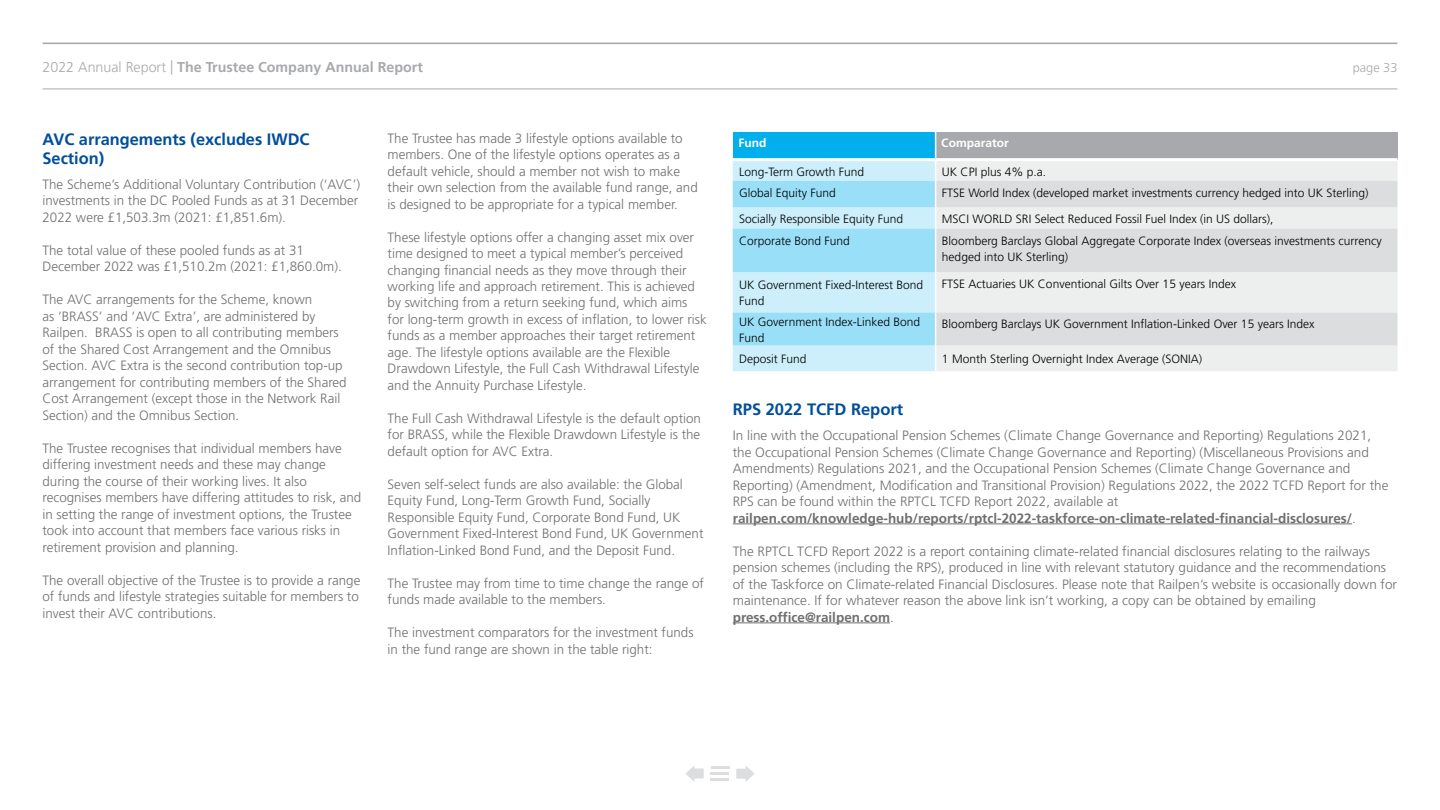
<style>
.page{position:relative;width:1440px;height:810px;background:#fff}
.page>*{position:absolute;margin:0;border:0;box-sizing:border-box;transform-origin:0 0}
.t1{font:16.5px/18.8px "Frutiger LT 65 Bd";color:#004e9c}
.t2{font:14.25px "Frutiger LT 65 Bd";color:#a7a9ac}
.t3{font:13.5px/16.5px "Frutiger LT 45 Lt";color:#706f6f}
.t4{font:13.5px "Frutiger LT 65 Bd";color:#706f6f}
.t5{font:12.75px "Frutiger LT 45 Lt";color:#a7a9ac}
.t6{font:12px/16.5px "Frutiger LT 45 Lt";color:#000}
.t7{font:12px "Frutiger LT 65 Bd";color:#fff}
.s1{font-family:"Frutiger LT 45 Lt"}
</style>
<div class="page">
<hr style="left:43px;top:89px;width:1354px;height:1px;background:#a7a9ac">
<hr style="left:43px;top:43px;width:1354px;height:1px;background:#a7a9ac">
<svg style="left:736px;top:766px;width:19px;height:15px"></svg>
<svg style="left:685px;top:766px;width:19px;height:15px"></svg>
<svg style="left:711px;top:767px;width:18px;height:8px"></svg>
<hr style="left:711px;top:778px;width:18px;height:3px;background:#dcddde">
<div style="left:936px;top:132px;width:461px;height:28px;background:#a7a9ac"></div>
<div style="left:936px;top:161px;width:461px;height:210px;background:#edeeee"></div>
<svg style="left:936px;top:181px;width:461px;height:164px;background:#e2e3e4"></svg>
<svg style="left:733px;top:132px;width:203px;height:239px;background:#a0e1f7"></svg>
<hr style="left:733px;top:158px;width:203px;height:3px;background:#fff">
<hr style="left:936px;top:158px;width:461px;height:3px;background:#fff">
<hr style="left:733px;top:524px;width:619px;height:1px;background:#706f6f">
<hr style="left:733px;top:623px;width:157px;height:1px;background:#706f6f">
<p class="t2" style="left:43px;top:59px;width:382px"><span class="s1">2022 Annual Report |</span> The Trustee Company Annual Report</p>
<p class="t5" style="left:1353px;top:61px;width:46px">page 33</p>
<p class="t1" style="left:43px;top:130px;width:268px">AVC arrangements (excludes IWDC<br>Section)</p>
<p class="t3" style="left:43px;top:176px;width:319px">The Scheme’s Additional Voluntary Contribution (‘AVC’) investments in the DC Pooled Funds as at 31 December<br>2022 were £1,503.3m (2021: £1,851.6m).</p>
<p class="t3" style="left:43px;top:242px;width:301px">The total value of these pooled funds as at 31<br>December 2022 was £1,510.2m (2021: £1,860.0m).</p>
<p class="t3" style="left:43px;top:292px;width:306px">The AVC arrangements for the Scheme, known<br>as ‘BRASS’ and ‘AVC Extra’, are administered by Railpen. BRASS is open to all contributing members of the Shared Cost Arrangement and the Omnibus Section. AVC Extra is the second contribution top-up arrangement for contributing members of the Shared Cost Arrangement (except those in the Network Rail Section) and the Omnibus Section.</p>
<p class="t3" style="left:43px;top:440px;width:320px">The Trustee recognises that individual members have differing investment needs and these may change during the course of their working lives. It also recognises members have differing attitudes to risk, and in setting the range of investment options, the Trustee took into account that members face various risks in retirement provision and planning.</p>
<p class="t3" style="left:43px;top:572px;width:319px;text-align:justify">The overall objective of the Trustee is to provide a range of funds and lifestyle strategies suitable for members to invest their AVC contributions.</p>
<p class="t3" style="left:388px;top:130px;width:312px">The Trustee has made 3 lifestyle options available to members. One of the lifestyle options operates as a default vehicle, should a member not wish to make their own selection from the available fund range, and is designed to be appropriate for a typical member.</p>
<p class="t3" style="left:388px;top:229px;width:321px">These lifestyle options offer a changing asset mix over time designed to meet a typical member’s perceived changing financial needs as they move through their working life and approach retirement. This is achieved by switching from a return seeking fund, which aims for long-term growth in excess of inflation, to lower risk funds as a member approaches their target retirement age. The lifestyle options available are the Flexible Drawdown Lifestyle, the Full Cash Withdrawal Lifestyle and the Annuity Purchase Lifestyle.</p>
<p class="t3" style="left:388px;top:410px;width:315px;text-align:justify">The Full Cash Withdrawal Lifestyle is the default option for BRASS, while the Flexible Drawdown Lifestyle is the default option for AVC Extra.</p>
<p class="t3" style="left:388px;top:476px;width:317px">Seven self-select funds are also available: the Global Equity Fund, Long-Term Growth Fund, Socially Responsible Equity Fund, Corporate Bond Fund, UK Government Fixed-Interest Bond Fund, UK Government Inflation-Linked Bond Fund, and the Deposit Fund.</p>
<p class="t3" style="left:388px;top:575px;width:318px">The Trustee may from time to time change the range of funds made available to the members.</p>
<p class="t3" style="left:388px;top:625px;width:307px">The investment comparators for the investment funds in the fund range are shown in the table right:</p>
<p class="t7" style="left:738px;top:136px;width:30px">Fund</p>
<p class="t7" style="left:941px;top:136px;width:69px">Comparator</p>
<p class="t6" style="left:739px;top:164px;width:127px">Long-Term Growth Fund</p>
<p class="t6" style="left:942px;top:164px;width:106px">UK CPI plus 4% p.a.</p>
<p class="t6" style="left:739px;top:185px;width:98px">Global Equity Fund</p>
<p class="t6" style="left:942px;top:185px;width:428px">FTSE World Index (developed market investments currency hedged into UK Sterling)</p>
<p class="t6" style="left:739px;top:211px;width:166px">Socially Responsible Equity Fund</p>
<p class="t6" style="left:942px;top:211px;width:333px">MSCI WORLD SRI Select Reduced Fossil Fuel Index (in US dollars),</p>
<p class="t6" style="left:739px;top:232px;width:112px">Corporate Bond Fund</p>
<p class="t6" style="left:942px;top:232px;width:441px">Bloomberg Barclays Global Aggregate Corporate Index (overseas investments currency hedged into UK Sterling)</p>
<p class="t6" style="left:739px;top:277px;width:186px">UK Government Fixed-Interest Bond<br>Fund</p>
<p class="t6" style="left:942px;top:276px;width:296px">FTSE Actuaries UK Conventional Gilts Over 15 years Index</p>
<p class="t6" style="left:739px;top:313px;width:182px">UK Government Index-Linked Bond<br>Fund</p>
<p class="t6" style="left:942px;top:316px;width:374px">Bloomberg Barclays UK Government Inflation-Linked Over 15 years Index</p>
<p class="t6" style="left:739px;top:351px;width:69px">Deposit Fund</p>
<p class="t6" style="left:942px;top:351px;width:262px">1 Month Sterling Overnight Index Average (SONIA)</p>
<p class="t1" style="left:733px;top:400px;width:172px">RPS 2022 TCFD Report</p>
<p class="t3" style="left:733px;top:428px;width:657px">In line with the Occupational Pension Schemes (Climate Change Governance and Reporting) Regulations 2021, the Occupational Pension Schemes (Climate Change Governance and Reporting) (Miscellaneous Provisions and Amendments) Regulations 2021, and the Occupational Pension Schemes (Climate Change Governance and Reporting) (Amendment, Modification and Transitional Provision) Regulations 2022, the 2022 TCFD Report for the RPS can be found within the RPTCL TCFD Report 2022, available at</p>
<p class="t4" style="left:733px;top:510px;width:625px">railpen.com/knowledge-hub/reports/rptcl-2022-taskforce-on-climate-related-financial-disclosures/<span class="s1">.</span></p>
<p class="t3" style="left:733px;top:543px;width:666px">The RPTCL TCFD Report 2022 is a report containing climate-related financial disclosures relating to the railways pension schemes (including the RPS), produced in line with relevant statutory guidance and the recommendations of the Taskforce on Climate-related Financial Disclosures. Please note that Railpen’s website is occasionally down for maintenance. If for whatever reason the above link isn’t working, a copy can be obtained by emailing</p>
<p class="t4" style="left:733px;top:609px;width:163px">press.office@railpen.com<span class="s1">.</span></p>
</div>
